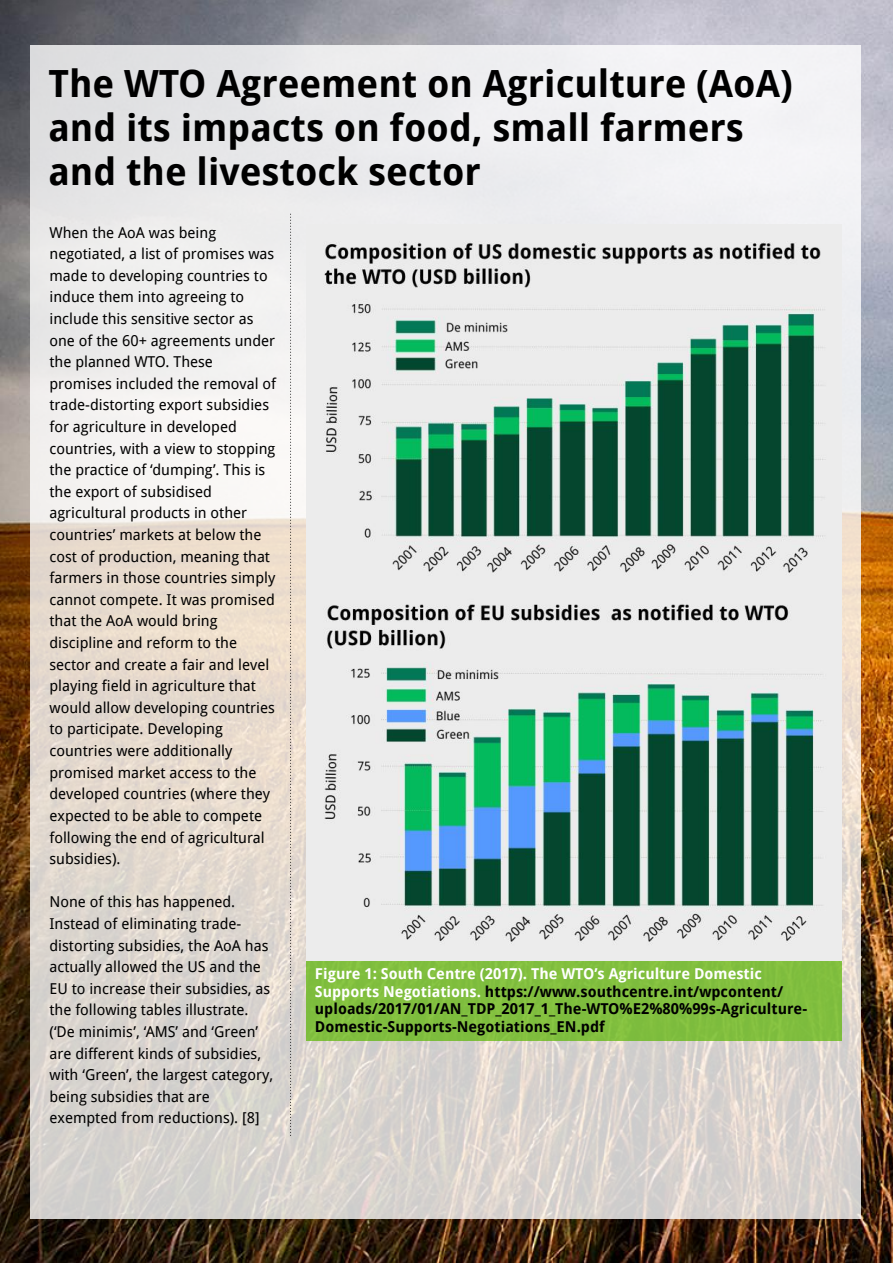
<style>
.page{position:relative;width:893px;height:1263px;background:#fff}
.page>*{position:absolute;margin:0;border:0;box-sizing:border-box;transform-origin:0 0}
.t1{font:700 37.5px/44px "Droid Sans";color:#000}
.t2{font:15px/21.6px "Droid Sans";color:#000}
.t3{font:700 15px/17.5px "Droid Sans";color:#000}
.s1{color:#fff}
</style>
<div class="page">
<img style="left:0;top:0;width:893px;height:1263px">
<div style="left:30px;top:45px;width:831px;height:1173px;background:#fff;opacity:.8"></div>
<div style="left:306px;top:960px;width:536px;height:80px;background:#80be3e"></div>
<svg style="left:290px;top:214px;width:1px;height:922px"></svg>
<img style="left:307px;top:225px;width:535px;height:735px">
<h1 class="t1" style="left:48px;top:62px;width:746px">The WTO Agreement on Agriculture (AoA) and its impacts on food, small farmers and the livestock sector</h1>
<p class="t2" style="left:50px;top:222px;width:228px">When the AoA was being negotiated, a list of promises was made to developing countries to induce them into agreeing to include this sensitive sector as one of the 60+ agreements under the planned WTO. These promises included the removal of trade-distorting export subsidies for agriculture in developed countries, with a view to stopping the practice of ‘dumping’. This is the export of subsidised agricultural products in other countries’ markets at below the cost of production, meaning that farmers in those countries simply cannot compete. It was promised that the AoA would bring discipline and reform to the sector and create a fair and level playing field in agriculture that would allow developing countries to participate. Developing countries were additionally promised market access to the developed countries (where they expected to be able to compete following the end of agricultural subsidies).</p>
<p class="t2" style="left:50px;top:891px;width:225px">None of this has happened.<br>Instead of eliminating trade&shy;distorting subsidies, the AoA has actually allowed the US and the<br>EU to increase their subsidies, as the following tables illustrate. (‘De minimis’, ‘AMS’ and ‘Green’ are different kinds of subsidies, with ‘Green’, the largest category, being subsidies that are exempted from reductions). [8]</p>
<p class="t3" style="left:315px;top:965px;width:494px"><span class="s1">Figure 1: South Centre (2017). The WTO’s Agriculture Domestic Supports Negotiations.</span> https://www.southcentre.int/wpcontent/ uploads/2017/01/AN_TDP_2017_1_The-WTO%E2%80%99s-Agriculture-Domestic-Supports-Negotiations_EN.pdf</p>
</div>
